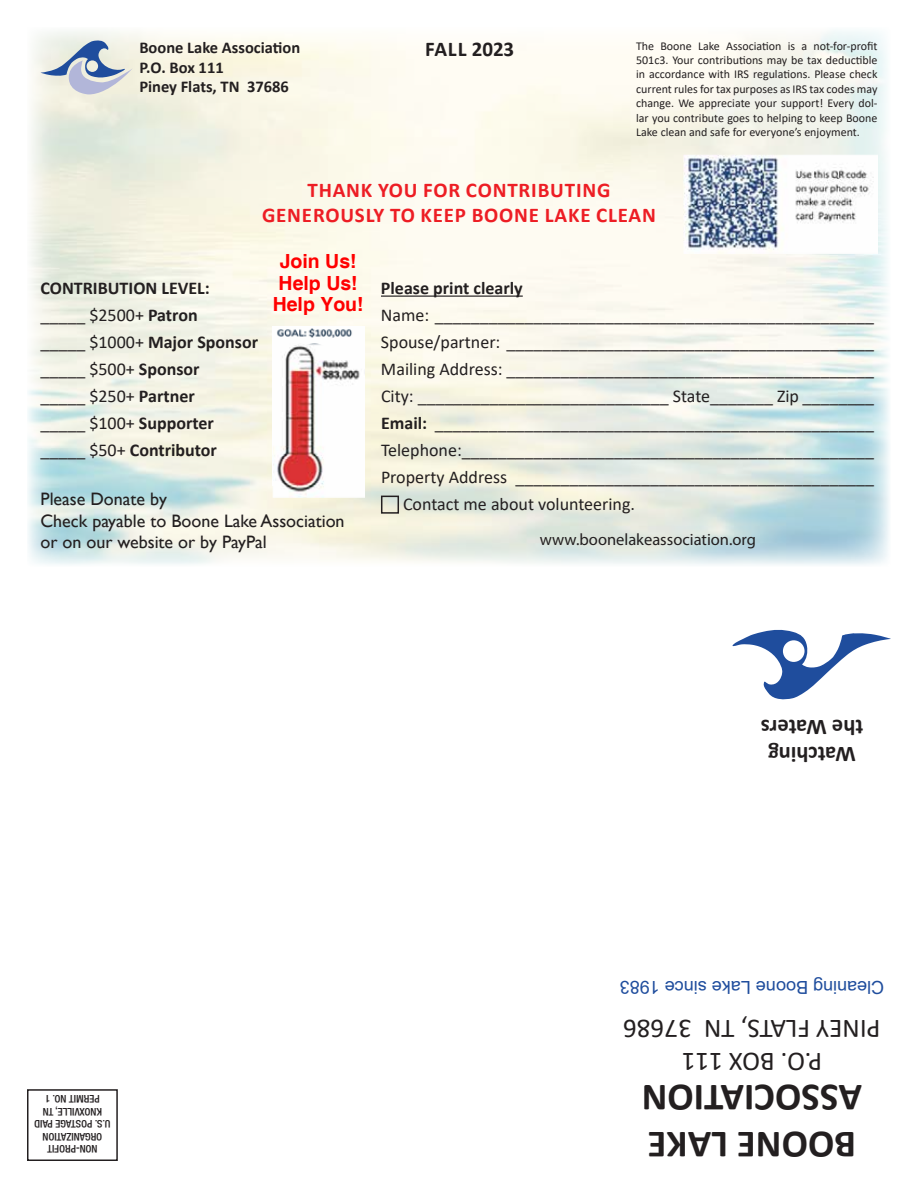
<style>
.page{position:relative;width:918px;height:1188px;background:#fff}
.page>*{position:absolute;margin:0;border:0;box-sizing:border-box;transform-origin:0 0}
.t1{font:700 39px/46.8px "Calibri";color:#231f20}
.t2{font:27px/32.4px "Calibri";color:#231f20;text-align:center}
.t3{font:700 22.5px/27px "Calibri";letter-spacing:-.005em;color:#231f20;text-align:center}
.t4{font:700 21px/25.2px "Calibri";letter-spacing:.04em;color:#ed1d24;text-align:center}
.t5{font:700 21px "Calibri";color:#231f20}
.t6{font:700 19.5px/21.5px "Helvetica";color:#f00;text-align:center}
.t7{font:18px/27px "Calibri";color:#231f20}
.t8{font:700 18px "Calibri";color:#231f20}
.t9{font:18px/21.6px "Gill Sans";color:#231f20}
.t10{font:18px "Arial";color:#1f4d9d}
.t11{font:700 16.5px/19.8px "Calibri";color:#231f20}
.t12{font:16.5px "Myriad Pro";color:#231f20}
.t13{font:12px/14.4px "Calibri";color:#231f20;text-align:justify}
.t14{font:500 condensed 10.5px/12.6px "Helvetica Neue";color:#231f20;text-align:center}
.s1{font-weight:700}
.s2{font-weight:400}
</style>
<div class="page">
<svg style="left:732px;top:629px;width:159px;height:71px"></svg>
<div style="left:783px;top:640px;width:22px;height:22px;background:#fff;border-radius:50%"></div>
<hr style="left:381px;top:296px;width:142px;height:1px;background:#231f20">
<svg style="left:40px;top:40px;width:93px;height:54px;background:#c0c9d3"></svg>
<div style="left:27px;top:1089px;width:91px;height:72px;border:2px solid #231f20"></div>
<img style="left:272px;top:328px;width:81px;height:151px">
<img style="left:273px;top:343px;width:91px;height:155px">
<img style="left:684px;top:155px;width:194px;height:99px">
<p class="t11" style="left:139px;top:37px;width:162px">Boone Lake Association<br>P.O. Box 111<br>Piney Flats, TN 37686</p>
<p class="t5" style="left:425px;top:34px;width:91px">FALL 2023</p>
<p class="t13" style="left:636px;top:38px;width:243px">The Boone Lake Association is a not-for-profit 501c3. Your contributions may be tax deductible in accordance with IRS regulations. Please check current rules for tax purposes as IRS tax codes may change. We appreciate your support! Every dol&shy;lar you contribute goes to helping to keep Boone Lake clean and safe for everyone’s enjoyment.</p>
<p class="t4" style="left:262px;top:177px;width:395px">THANK YOU FOR CONTRIBUTING<br>GENEROUSLY TO KEEP BOONE LAKE CLEAN</p>
<p class="t6" style="left:273px;top:252px;width:93px">Join Us!<br>Help Us!<br>Help You!</p>
<p class="t8" style="left:40px;top:275px;width:171px">CONTRIBUTION LEVEL:</p>
<p class="t8" style="left:381px;top:275px;width:143px">Please print clearly</p>
<p class="t7" style="left:40px;top:301px;width:159px">_____ $2500+ <span class="s1">Patron</span></p>
<p class="t7" style="left:381px;top:301px;width:495px">Name: _________________________________________________</p>
<p class="t8" style="left:40px;top:329px;width:219px"><span class="s2">_____ $1000+</span> Major Sponsor</p>
<p class="t7" style="left:381px;top:328px;width:495px">Spouse/partner: _________________________________________</p>
<p class="t7" style="left:40px;top:355px;width:161px">_____ $500+ <span class="s1">Sponsor</span></p>
<p class="t7" style="left:381px;top:355px;width:495px">Mailing Address: _________________________________________</p>
<p class="t7" style="left:40px;top:382px;width:156px">_____ $250+ <span class="s1">Partner</span></p>
<p class="t7" style="left:381px;top:382px;width:495px">City: ____________________________ State_______ Zip ________</p>
<p class="t7" style="left:41px;top:409px;width:175px">_____ $100+ <span class="s1">Supporter</span></p>
<p class="t7" style="left:381px;top:409px;width:495px"><span class="s1">Email:</span> _________________________________________________</p>
<p class="t8" style="left:41px;top:437px;width:178px"><span class="s2">_____ $50+</span> Contributor</p>
<p class="t7" style="left:381px;top:436px;width:495px">Telephone:______________________________________________<br>Property Address ________________________________________</p>
<p class="t7" style="left:381px;top:490px;width:256px">■ Contact me about volunteering.</p>
<p class="t12" style="left:540px;top:529px;width:218px">www.boonelakeassociation.org</p>
<p class="t9" style="left:40px;top:488px;width:306px">Please Donate by<br>Check payable to Boone Lake Association or on our website or by PayPal</p>
<p class="t3" style="left:863px;top:768px;width:104px;rotate:-180deg">Watching the Waters</p>
<p class="t10" style="left:884px;top:1000px;width:266px;rotate:-180deg">Cleaning Boone Lake since 1983</p>
<p class="t14" style="left:110px;top:1155px;width:77px;rotate:-180deg">NON-PROFIT<br>ORGANIZATION<br>U.S. POSTAGE PAID<br>KNOXVILLE, TN<br>PERMIT NO. 1</p>
<h2 class="t2" style="left:881px;top:1078px;width:259px;rotate:-180deg">P.O. BOX 111<br>PINEY FLATS, TN 37686</h2>
<h1 class="t1" style="left:862px;top:1169px;width:222px;rotate:-180deg">BOONE LAKE<br>ASSOCIATION</h1>
</div>
